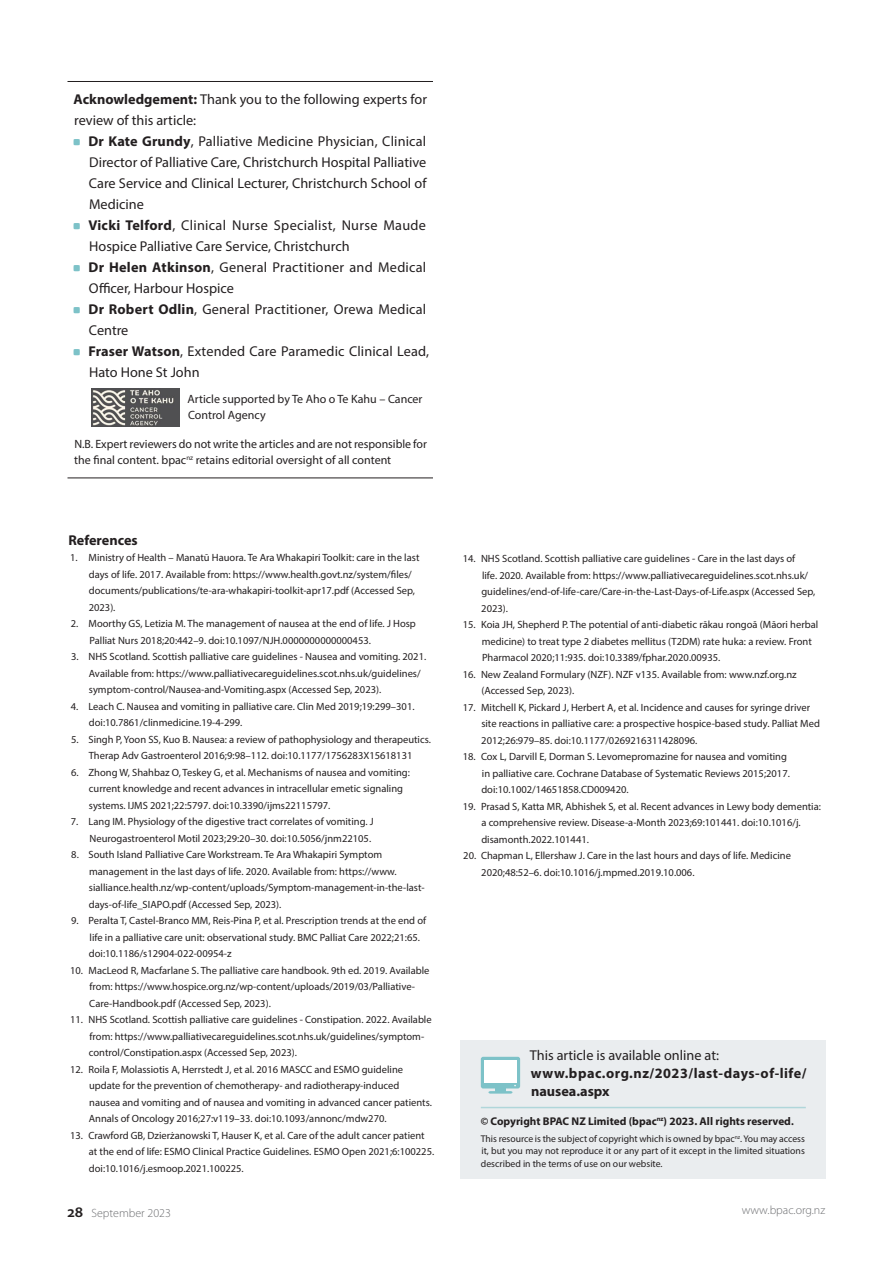
<style>
.page{position:relative;width:893px;height:1263px;background:#fff}
.page>*{position:absolute;margin:0;border:0;box-sizing:border-box;transform-origin:0 0}
.Acknowlegement{font:14.25px/21px "Myriad Pro";color:#231f20}
.Body{font:700 14.25px/18px "Myriad Pro";letter-spacing:.035em;color:#231f20}
.Body_Line_Space{font:14.25px "Myriad Pro";color:#231f20}
.C_head{font:700 14.25px "Myriad Pro";color:#231f20}
.Acknowlegement-2{font:12px/16.5px "Myriad Pro";color:#231f20}
.t1{font:300 12px "Myriad Pro";color:#6c6d70}
.Body-2{font:700 11.25px "Myriad Pro";color:#231f20}
.Indented_Ref{font:10.5px/16.5px "Myriad Pro";color:#231f20}
.Body-3{font:9.75px/12.1px "Myriad Pro";color:#231f20;text-align:justify}
.s1{font-weight:700}
.s2{font-size:10.5px}
.s3{font-weight:600;font-size:15.75px;color:#231f20}
</style>
<div class="page">
<hr style="left:68px;top:81px;width:365px;height:1px;background:#231f20">
<hr style="left:68px;top:478px;width:365px;height:1px;background:#231f20">
<svg style="left:73px;top:139px;width:7px;height:6px"></svg>
<svg style="left:73px;top:223px;width:7px;height:6px"></svg>
<svg style="left:73px;top:265px;width:7px;height:6px"></svg>
<svg style="left:73px;top:307px;width:7px;height:6px"></svg>
<svg style="left:73px;top:349px;width:7px;height:6px"></svg>
<img style="left:92px;top:389px;width:87px;height:37px">
<div style="left:460px;top:1040px;width:365px;height:139px;background:#eaedef"></div>
<div style="left:481px;top:1057px;width:39px;height:31px;background:#7dc2c8;border-radius:2px"></div>
<div style="left:484px;top:1060px;width:32px;height:23px;background:#fff"></div>
<svg style="left:488px;top:1085px;width:28px;height:8px"></svg>
<hr style="left:481px;top:1107px;width:325px;height:1px;background:#b0d6da">
<p class="Acknowlegement" style="left:74px;top:89px;width:355px"><span class="s1">Acknowledgement:</span> Thank you to the following experts for review of this article:</p>
<p class="Acknowlegement" style="left:88px;top:131px;width:340px;text-align:justify"><span class="s1">Dr Kate Grundy</span>, Palliative Medicine Physician, Clinical Director of Palliative Care, Christchurch Hospital Palliative Care Service and Clinical Lecturer, Christchurch School of Medicine</p>
<p class="Acknowlegement" style="left:88px;top:215px;width:339px"><span class="s1">Vicki Telford</span>, Clinical Nurse Specialist, Nurse Maude<br>Hospice Palliative Care Service, Christchurch</p>
<p class="Acknowlegement" style="left:88px;top:257px;width:339px"><span class="s1">Dr Helen Atkinson</span>, General Practitioner and Medical<br>Officer, Harbour Hospice</p>
<p class="Acknowlegement" style="left:88px;top:299px;width:339px"><span class="s1">Dr Robert Odlin</span>, General Practitioner, Orewa Medical<br>Centre</p>
<p class="Acknowlegement" style="left:88px;top:341px;width:342px"><span class="s1">Fraser Watson</span>, Extended Care Paramedic Clinical Lead,<br>Hato Hone St John</p>
<p class="Acknowlegement-2" style="left:188px;top:390px;width:237px">Article supported by Te Aho o Te Kahu – Cancer<br>Control Agency</p>
<p class="Acknowlegement-2" style="left:74px;top:435px;width:354px">N.B. Expert reviewers do not write the articles and are not responsible for the final content. bpac<sup>nz</sup> retains editorial oversight of all content</p>
<p class="C_head" style="left:68px;top:530px;width:71px">References</p>
<p class="Indented_Ref" style="left:89px;top:549px;width:332px;text-indent:-19px">1. Ministry of Health – Manatū Hauora. Te Ara Whakapiri Toolkit: care in the last days of life. 2017. Available from: https://www.health.govt.nz/system/files/ documents/publications/te-ara-whakapiri-toolkit-apr17.pdf (Accessed Sep, 2023).</p>
<p class="Indented_Ref" style="left:89px;top:615px;width:328px;text-indent:-19px">2. Moorthy GS, Letizia M. The management of nausea at the end of life. J Hosp<br>Palliat Nurs 2018;20:442–9. doi:10.1097/NJH.0000000000000453.</p>
<p class="Indented_Ref" style="left:89px;top:648px;width:339px;text-indent:-18px">3. NHS Scotland. Scottish palliative care guidelines - Nausea and vomiting. 2021.<br>Available from: https://www.palliativecareguidelines.scot.nhs.uk/guidelines/ symptom-control/Nausea-and-Vomiting.aspx (Accessed Sep, 2023).</p>
<p class="Indented_Ref" style="left:89px;top:698px;width:327px;text-indent:-18px">4. Leach C. Nausea and vomiting in palliative care. Clin Med 2019;19:299–301. doi:10.7861/clinmedicine.19-4-299.</p>
<p class="Indented_Ref" style="left:71px;top:731px;width:361px;text-align:center">5. Singh P, Yoon SS, Kuo B. Nausea: a review of pathophysiology and therapeutics.<br>Therap Adv Gastroenterol 2016;9:98–112. doi:10.1177/1756283X15618131</p>
<p class="Indented_Ref" style="left:89px;top:764px;width:323px;text-indent:-18px">6. Zhong W, Shahbaz O, Teskey G, et al. Mechanisms of nausea and vomiting: current knowledge and recent advances in intracellular emetic signaling systems. IJMS 2021;22:5797. doi:10.3390/ijms22115797.</p>
<p class="Indented_Ref" style="left:71px;top:813px;width:304px;text-align:right">7. Lang IM. Physiology of the digestive tract correlates of vomiting. J<br>Neurogastroenterol Motil 2023;29:20–30. doi:10.5056/jnm22105.</p>
<p class="Indented_Ref" style="left:89px;top:846px;width:337px;text-indent:-18px">8. South Island Palliative Care Workstream. Te Ara Whakapiri Symptom management in the last days of life. 2020. Available from: https://www. sialliance.health.nz/wp-content/uploads/Symptom-management-in-the-last&shy;days-of-life_SIAPO.pdf (Accessed Sep, 2023).</p>
<p class="Indented_Ref" style="left:89px;top:912px;width:339px;text-indent:-18px">9. Peralta T, Castel-Branco MM, Reis-Pina P, et al. Prescription trends at the end of life in a palliative care unit: observational study. BMC Palliat Care 2022;21:65. doi:10.1186/s12904-022-00954-z</p>
<p class="Indented_Ref" style="left:89px;top:962px;width:342px;text-indent:-19px">10. MacLeod R, Macfarlane S. The palliative care handbook. 9th ed. 2019. Available from: https://www.hospice.org.nz/wp-content/uploads/2019/03/Palliative-<br>Care-Handbook.pdf (Accessed Sep, 2023).</p>
<p class="Indented_Ref" style="left:89px;top:1011px;width:344px;text-indent:-19px">11. NHS Scotland. Scottish palliative care guidelines - Constipation. 2022. Available from: https://www.palliativecareguidelines.scot.nhs.uk/guidelines/symptom&shy;control/Constipation.aspx (Accessed Sep, 2023).</p>
<p class="Indented_Ref" style="left:89px;top:1061px;width:345px;text-indent:-19px">12. Roila F, Molassiotis A, Herrstedt J, et al. 2016 MASCC and ESMO guideline update for the prevention of chemotherapy- and radiotherapy-induced nausea and vomiting and of nausea and vomiting in advanced cancer patients.<br>Annals of Oncology 2016;27:v119–33. doi:10.1093/annonc/mdw270.</p>
<p class="Indented_Ref" style="left:89px;top:1127px;width:347px;text-indent:-19px">13. Crawford GB, Dzierżanowski T, Hauser K, et al. Care of the adult cancer patient at the end of life: ESMO Clinical Practice Guidelines. ESMO Open 2021;6:100225. doi:10.1016/j.esmoop.2021.100225.</p>
<p class="Indented_Ref" style="left:481px;top:550px;width:336px;text-indent:-19px">14. NHS Scotland. Scottish palliative care guidelines - Care in the last days of<br>life. 2020. Available from: https://www.palliativecareguidelines.scot.nhs.uk/ guidelines/end-of-life-care/Care-in-the-Last-Days-of-Life.aspx (Accessed Sep, 2023).</p>
<p class="Indented_Ref" style="left:482px;top:616px;width:338px;text-indent:-19px">15. Koia JH, Shepherd P. The potential of anti-diabetic rākau rongoā (Māori herbal medicine) to treat type 2 diabetes mellitus (T2DM) rate huka: a review. Front<br>Pharmacol 2020;11:935. doi:10.3389/fphar.2020.00935.</p>
<p class="Indented_Ref" style="left:481px;top:666px;width:317px;text-indent:-19px">16. New Zealand Formulary (NZF). NZF v135. Available from: www.nzf.org.nz (Accessed Sep, 2023).</p>
<p class="Indented_Ref" style="left:481px;top:699px;width:340px;text-indent:-19px">17. Mitchell K, Pickard J, Herbert A, et al. Incidence and causes for syringe driver site reactions in palliative care: a prospective hospice-based study. Palliat Med<br>2012;26:979–85. doi:10.1177/0269216311428096.</p>
<p class="Indented_Ref" style="left:481px;top:748px;width:310px;text-indent:-19px">18. Cox L, Darvill E, Dorman S. Levomepromazine for nausea and vomiting in palliative care. Cochrane Database of Systematic Reviews 2015;2017. doi:10.1002/14651858.CD009420.</p>
<p class="Indented_Ref" style="left:481px;top:798px;width:341px;text-indent:-19px">19. Prasad S, Katta MR, Abhishek S, et al. Recent advances in Lewy body dementia: a comprehensive review. Disease-a-Month 2023;69:101441. doi:10.1016/j. disamonth.2022.101441.</p>
<p class="Indented_Ref" style="left:481px;top:847px;width:311px;text-indent:-18px">20. Chapman L, Ellershaw J. Care in the last hours and days of life. Medicine<br>2020;48:52–6. doi:10.1016/j.mpmed.2019.10.006.</p>
<p class="Body_Line_Space" style="left:530px;top:1046px;width:191px">This article is available online at:</p>
<p class="Body" style="left:531px;top:1063px;width:277px">www.bpac.org.nz/2023/last-days-of-life/ nausea.aspx</p>
<p class="Body-2" style="left:481px;top:1113px;width:315px">© Copyright BPAC NZ Limited (bpac<sup>nz</sup>) 2023. All rights reserved<span class="s2">.</span></p>
<p class="Body-3" style="left:481px;top:1133px;width:326px">This resource is the subject of copyright which is owned by bpac<sup>nz</sup>. You may access it, but you may not reproduce it or any part of it except in the limited situations described in the terms of use on our website.</p>
<p class="t1" style="left:68px;top:1206px;width:105px"><span class="s3">28</span> September 2023</p>
<p class="t1" style="left:742px;top:1202px;width:85px">www.bpac.org.nz</p>
</div>
